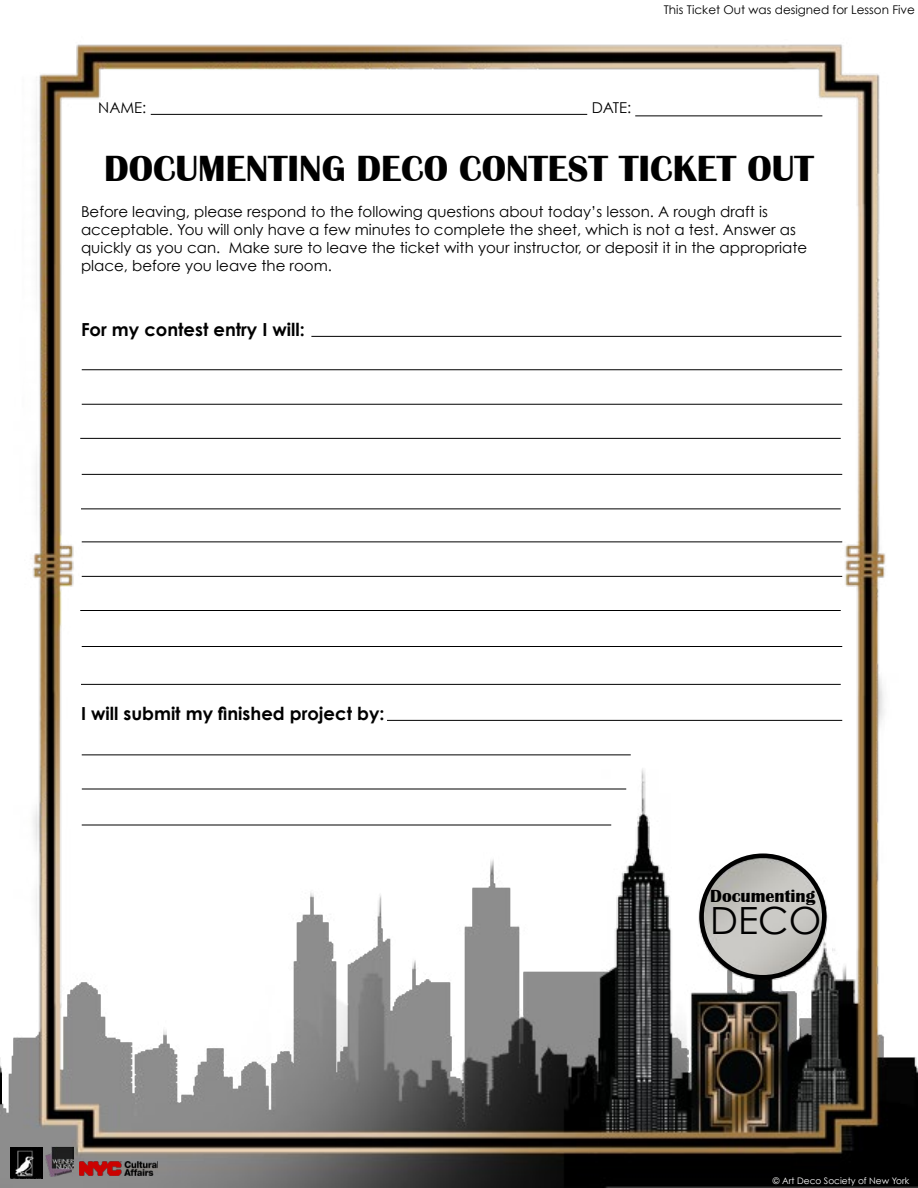
<style>
.page{position:relative;width:918px;height:1188px;background:#fff}
.page>*{position:absolute;margin:0;border:0;box-sizing:border-box;transform-origin:0 0}
.t1{font:700 37.5px "Britannic";color:#000}
.t2{font:37.5px "Century Gothic";color:#000}
.t3{font:700 18px "Century Gothic";color:#000}
.t4{font:700 18px "Britannic";color:#000}
.t5{font:15px/18px "Century Gothic";color:#000}
.t6{font:12px "Century Gothic";color:#000}
.t7{font:9px "Century Gothic";color:#fff}
</style>
<div class="page">
<img style="left:0;top:44px;width:918px;height:1144px">
<hr style="left:311px;top:336px;width:531px;height:1px;background:#000">
<hr style="left:81px;top:508px;width:760px;height:1px;background:#000">
<hr style="left:81px;top:684px;width:760px;height:1px;background:#000">
<hr style="left:82px;top:369px;width:760px;height:1px;background:#000">
<hr style="left:82px;top:404px;width:760px;height:1px;background:#000">
<hr style="left:80px;top:438px;width:761px;height:1px;background:#000">
<hr style="left:82px;top:474px;width:760px;height:1px;background:#000">
<hr style="left:82px;top:542px;width:760px;height:1px;background:#000">
<hr style="left:82px;top:576px;width:760px;height:1px;background:#000">
<hr style="left:80px;top:610px;width:761px;height:1px;background:#000">
<hr style="left:82px;top:646px;width:760px;height:1px;background:#000">
<hr style="left:387px;top:720px;width:455px;height:1px;background:#000">
<hr style="left:82px;top:754px;width:549px;height:1px;background:#000">
<hr style="left:82px;top:789px;width:544px;height:1px;background:#000">
<hr style="left:82px;top:825px;width:529px;height:1px;background:#000">
<hr style="left:151px;top:114px;width:436px;height:1px;background:#000">
<hr style="left:635px;top:116px;width:187px;height:1px;background:#000">
<div style="left:699px;top:854px;width:127px;height:126px;border:4px solid #000;border-radius:50%"></div>
<img style="left:80px;top:1161px;width:78px;height:14px">
<img style="left:46px;top:1147px;width:27px;height:30px">
<img style="left:10px;top:1147px;width:33px;height:31px">
<p class="t6" style="left:664px;top:2px;width:253px">This Ticket Out was designed for Lesson Five</p>
<p class="t5" style="left:98px;top:98px;width:50px">NAME:</p>
<p class="t5" style="left:592px;top:98px;width:41px">DATE:</p>
<h1 class="t1" style="left:104px;top:149px;width:711px">DOCUMENTING DECO CONTEST TICKET OUT</h1>
<p class="t5" style="left:81px;top:203px;width:728px">Before leaving, please respond to the following questions about today’s lesson. A rough draft is acceptable. You will only have a few minutes to complete the sheet, which is not a test. Answer as quickly as you can. Make sure to leave the ticket with your instructor, or deposit it in the appropriate place, before you leave the room.</p>
<p class="t3" style="left:81px;top:318px;width:225px">For my contest entry I will:</p>
<p class="t3" style="left:81px;top:702px;width:305px">I will submit my finished project by:</p>
<p class="t4" style="left:710px;top:887px;width:107px">Documenting</p>
<h1 class="t2" style="left:710px;top:896px;width:113px">DECO</h1>
<p class="t7" style="left:773px;top:1174px;width:138px">© Art Deco Society of New York</p>
</div>
